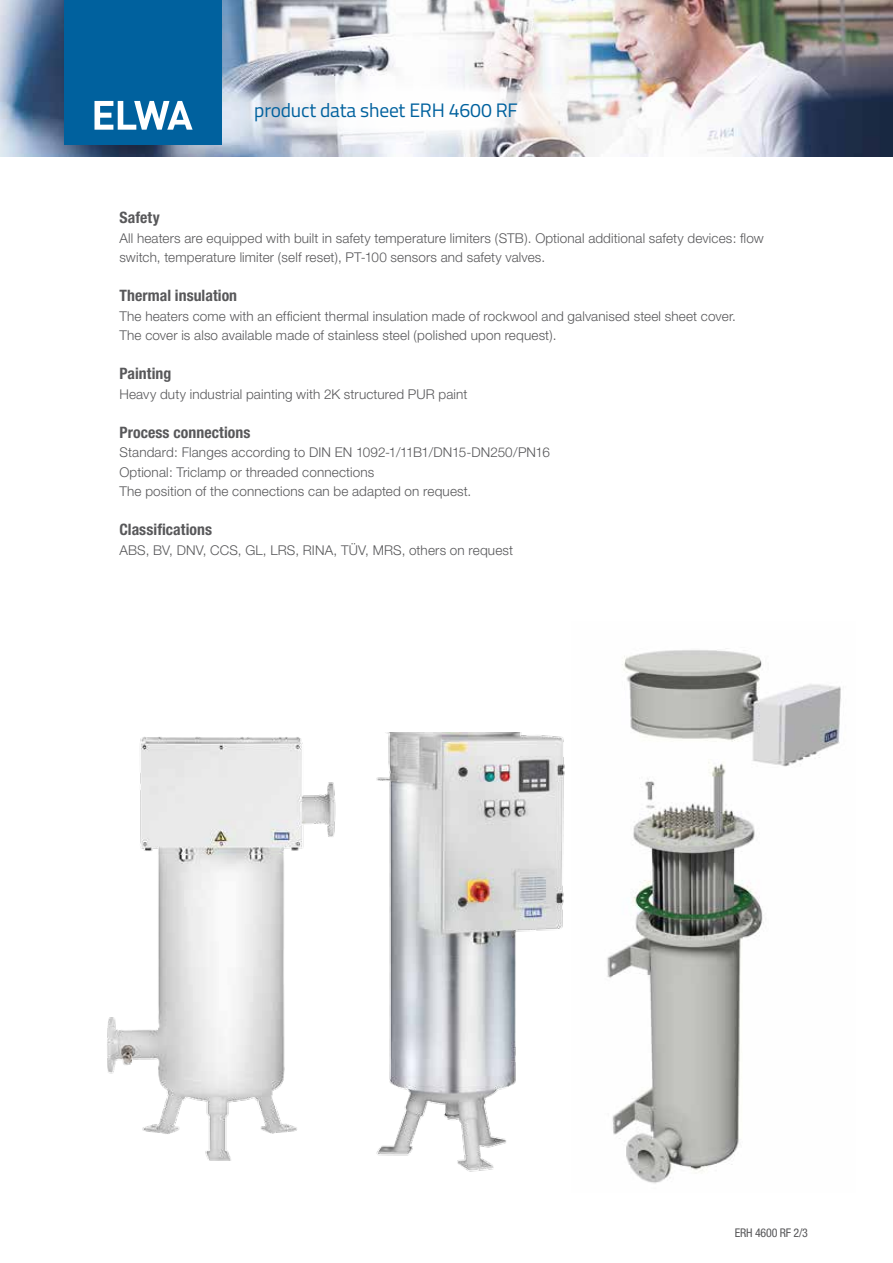
<style>
.page{position:relative;width:893px;height:1263px;background:#fff}
.page>*{position:absolute;margin:0;border:0;box-sizing:border-box;transform-origin:0 0}
.t1{font:19.5px "Titillium Web";letter-spacing:-.01em;color:#00619e}
.t2{font:700 condensed 15.75px "Helvetica Neue";letter-spacing:.005em;color:#58585a}
.t3{font:300 13.5px/19.5px "Helvetica Neue";letter-spacing:.01em;color:#58585a}
.t4{font:condensed 12px "Helvetica Neue";letter-spacing:-.02em;color:#58585a}
</style>
<div class="page">
<img style="left:0;top:0;width:893px;height:156px">
<svg style="left:160px;top:71px;width:553px;height:78px;fill:#f5f5f6"></svg>
<svg style="left:214px;top:59px;width:342px;height:98px"></svg>
<img style="left:376px;top:732px;width:189px;height:440px">
<img style="left:107px;top:737px;width:229px;height:423px">
<img style="left:607px;top:648px;width:234px;height:536px">
<div style="left:64px;top:0;width:157px;height:144px;background:#00619e"></div>
<svg style="left:95px;top:101px;width:98px;height:29px"></svg>
<h1 class="t1" style="left:254px;top:96px;width:265px">product data sheet ERH 4600 RF</h1>
<p class="t2" style="left:119px;top:208px;width:42px">Safety</p>
<p class="t3" style="left:119px;top:228px;width:646px">All heaters are equipped with built in safety temperature limiters (STB). Optional additional safety devices: flow switch, temperature limiter (self reset), PT-100 sensors and safety valves.</p>
<p class="t2" style="left:119px;top:286px;width:119px">Thermal insulation</p>
<p class="t3" style="left:119px;top:306px;width:618px">The heaters come with an efficient thermal insulation made of rockwool and galvanised steel sheet cover.<br>The cover is also available made of stainless steel (polished upon request).</p>
<p class="t2" style="left:119px;top:364px;width:53px">Painting</p>
<p class="t3" style="left:119px;top:384px;width:350px">Heavy duty industrial painting with 2K structured PUR paint</p>
<p class="t2" style="left:119px;top:423px;width:133px">Process connections</p>
<p class="t3" style="left:119px;top:442px;width:432px">Standard: Flanges according to DIN EN 1092-1/11B1/DN15-DN250/PN16<br>Optional: Triclamp or threaded connections<br>The position of the connections can be adapted on request.</p>
<p class="t2" style="left:119px;top:520px;width:94px">Classifications</p>
<p class="t3" style="left:119px;top:540px;width:395px">ABS, BV, DNV, CCS, GL, LRS, RINA, TÜV, MRS, others on request</p>
<p class="t4" style="left:735px;top:1226px;width:74px">ERH 4600 RF 2/3</p>
</div>
